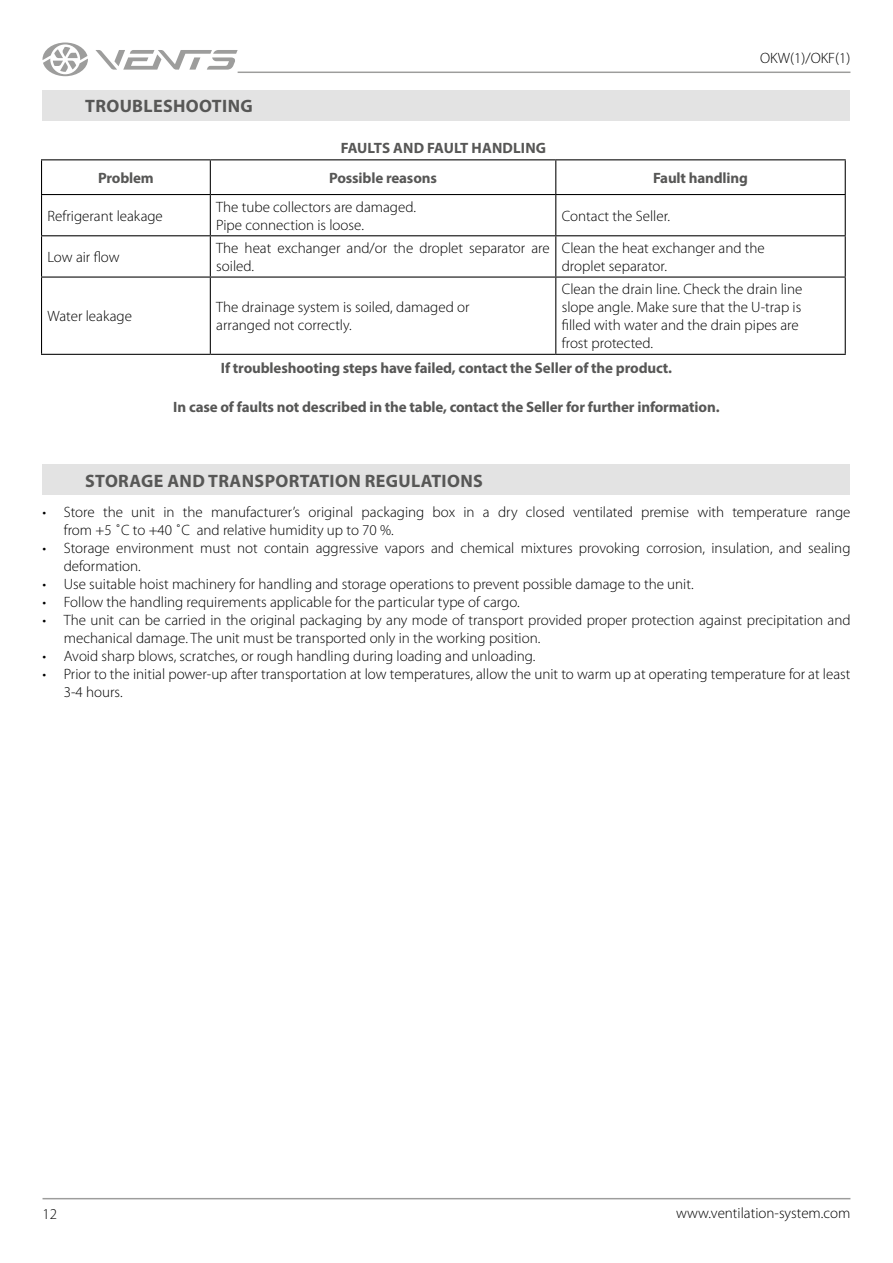
<style>
.page{position:relative;width:893px;height:1263px;background:#fff}
.page>*{position:absolute;margin:0;border:0;box-sizing:border-box;transform-origin:0 0}
.t1{font:700 18px "Myriad Pro";letter-spacing:.02em;color:#575756}
.t2{font:300 15px/18px "Myriad Pro";color:#000}
.t3{font:700 15px "Myriad Pro";letter-spacing:-.01em;color:#575756}
.t4{font:700 15px "Myriad Pro";letter-spacing:.01em;color:#575756}
</style>
<div class="page">
<hr style="left:43px;top:1198px;width:807px;height:1px;background:#9d9d9c">
<hr style="left:238px;top:72px;width:612px;height:1px;background:#9d9d9c">
<svg style="left:95px;top:50px;width:143px;height:20px"></svg>
<svg style="left:43px;top:43px;width:45px;height:33px"></svg>
<div style="left:43px;top:465px;width:807px;height:30px;background:#e3e3e3"></div>
<div style="left:43px;top:90px;width:807px;height:31px;background:#e3e3e3"></div>
<svg style="left:42px;top:160px;width:803px;height:194px"></svg>
<hr style="left:41px;top:159px;width:169px;height:1px;background:#000">
<hr style="left:41px;top:160px;width:1px;height:34px;background:#000">
<hr style="left:210px;top:159px;width:346px;height:1px;background:#000">
<hr style="left:556px;top:159px;width:290px;height:1px;background:#000">
<hr style="left:845px;top:160px;width:1px;height:34px;background:#000">
<hr style="left:41px;top:195px;width:1px;height:40px;background:#000">
<hr style="left:845px;top:195px;width:1px;height:40px;background:#000">
<hr style="left:41px;top:236px;width:1px;height:40px;background:#000">
<hr style="left:845px;top:236px;width:1px;height:40px;background:#000">
<hr style="left:41px;top:278px;width:1px;height:76px;background:#000">
<hr style="left:845px;top:278px;width:1px;height:76px;background:#000">
<hr style="left:41px;top:354px;width:169px;height:1px;background:#000">
<hr style="left:210px;top:354px;width:346px;height:1px;background:#000">
<hr style="left:556px;top:354px;width:290px;height:1px;background:#000">
<hr style="left:210px;top:160px;width:1px;height:34px;background:#000">
<hr style="left:555px;top:160px;width:1px;height:34px;background:#000">
<hr style="left:41px;top:194px;width:169px;height:1px;background:#000">
<hr style="left:210px;top:194px;width:346px;height:1px;background:#000">
<hr style="left:210px;top:195px;width:1px;height:40px;background:#000">
<hr style="left:556px;top:194px;width:290px;height:1px;background:#000">
<hr style="left:555px;top:195px;width:1px;height:40px;background:#000">
<hr style="left:41px;top:235px;width:169px;height:1px;background:#000">
<hr style="left:210px;top:235px;width:346px;height:1px;background:#000">
<hr style="left:210px;top:236px;width:1px;height:40px;background:#000">
<hr style="left:556px;top:235px;width:290px;height:1px;background:#000">
<hr style="left:555px;top:236px;width:1px;height:40px;background:#000">
<hr style="left:41px;top:276px;width:169px;height:2px;background:#000">
<hr style="left:210px;top:276px;width:346px;height:2px;background:#000">
<hr style="left:210px;top:278px;width:1px;height:76px;background:#000">
<hr style="left:556px;top:276px;width:290px;height:2px;background:#000">
<hr style="left:555px;top:278px;width:1px;height:76px;background:#000">
<p class="t1" style="left:85px;top:95px;width:169px">TROUBLESHOOTING</p>
<p class="t4" style="left:341px;top:138px;width:207px">FAULTS AND FAULT HANDLING</p>
<p class="t2" style="left:760px;top:49px;width:92px">OKW(1)/OKF(1)</p>
<p class="t3" style="left:98px;top:168px;width:57px">Problem</p>
<p class="t3" style="left:329px;top:168px;width:109px">Possible reasons</p>
<p class="t3" style="left:653px;top:168px;width:96px">Fault handling</p>
<p class="t2" style="left:48px;top:207px;width:117px">Refrigerant leakage</p>
<p class="t2" style="left:216px;top:198px;width:201px">The tube collectors are damaged.<br>Pipe connection is loose.</p>
<p class="t2" style="left:562px;top:207px;width:110px">Contact the Seller.</p>
<p class="t2" style="left:48px;top:248px;width:74px">Low air flow</p>
<p class="t2" style="left:216px;top:239px;width:335px">The heat exchanger and/or the droplet separator are soiled.</p>
<p class="t2" style="left:562px;top:239px;width:204px">Clean the heat exchanger and the droplet separator.</p>
<p class="t2" style="left:48px;top:308px;width:86px">Water leakage</p>
<p class="t2" style="left:216px;top:299px;width:255px">The drainage system is soiled, damaged or arranged not correctly.</p>
<p class="t2" style="left:562px;top:281px;width:242px">Clean the drain line. Check the drain line slope angle. Make sure that the U-trap is filled with water and the drain pipes are frost protected.</p>
<p class="t3" style="left:221px;top:358px;width:453px">If troubleshooting steps have failed, contact the Seller of the product.</p>
<p class="t3" style="left:173px;top:398px;width:548px">In case of faults not described in the table, contact the Seller for further information.</p>
<p class="t1" style="left:85px;top:469px;width:399px">STORAGE AND TRANSPORTATION REGULATIONS</p>
<p class="t2" style="left:64px;top:504px;width:788px;text-indent:-21px">• Store the unit in the manufacturer’s original packaging box in a dry closed ventilated premise with temperature range from +5 ˚С to +40 ˚С and relative humidity up to 70 %.</p>
<p class="t2" style="left:64px;top:540px;width:788px;text-indent:-21px">• Storage environment must not contain aggressive vapors and chemical mixtures provoking corrosion, insulation, and sealing deformation.</p>
<p class="t2" style="left:43px;top:576px;width:653px">• Use suitable hoist machinery for handling and storage operations to prevent possible damage to the unit.</p>
<p class="t2" style="left:43px;top:594px;width:479px">• Follow the handling requirements applicable for the particular type of cargo.</p>
<p class="t2" style="left:64px;top:612px;width:788px;text-indent:-21px">• The unit can be carried in the original packaging by any mode of transport provided proper protection against precipitation and mechanical damage. The unit must be transported only in the working position.</p>
<p class="t2" style="left:43px;top:648px;width:494px">• Avoid sharp blows, scratches, or rough handling during loading and unloading.</p>
<p class="t2" style="left:64px;top:666px;width:788px;text-indent:-21px">• Prior to the initial power-up after transportation at low temperatures, allow the unit to warm up at operating temperature for at least<br>3-4 hours.</p>
<p class="t2" style="left:43px;top:1205px;width:16px">12</p>
<p class="t2" style="left:676px;top:1204px;width:176px">www.ventilation-system.com</p>
</div>
